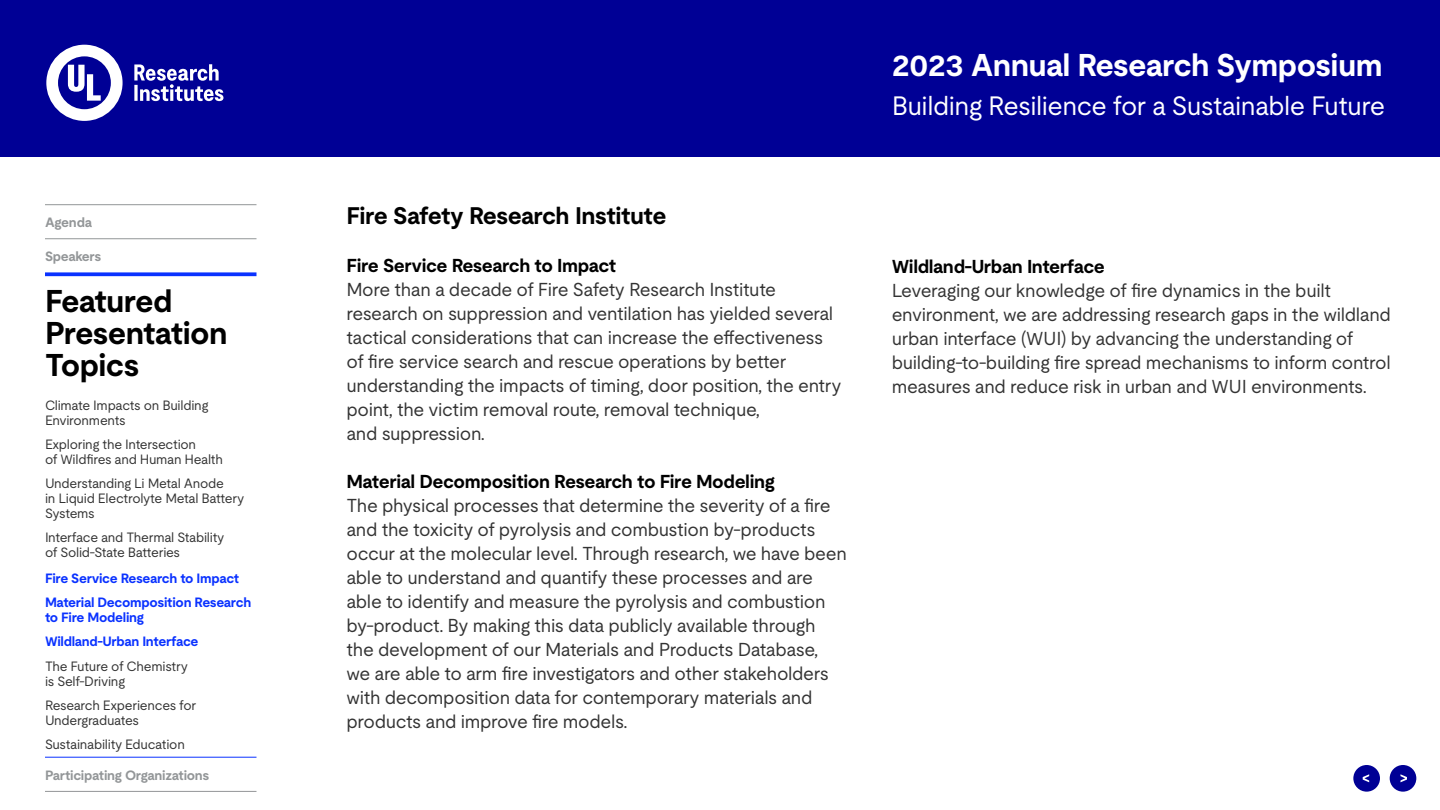
<style>
.page{position:relative;width:1440px;height:810px;background:#fff}
.page>*{position:absolute;margin:0;border:0;box-sizing:border-box;transform-origin:0 0}
.t1{font:700 31.5px "UL Moderat";letter-spacing:-.02em;color:#fff}
.t2{font:700 31.5px/32px "UL Moderat";letter-spacing:-.02em;color:#000}
.t3{font:26.55px "UL Moderat";letter-spacing:-.02em;color:#fff}
.t4{font:700 24px "UL Moderat";letter-spacing:-.025em;color:#000}
.t5{font:18.75px/24px "UL Moderat";letter-spacing:-.02em;color:#333}
.t6{font:700 18.75px "UL Moderat";letter-spacing:-.02em;color:#000}
.t7{font:13.5px/15px "UL Moderat";letter-spacing:-.02em;color:#333}
.t8{font:700 13.5px/15px "UL Moderat";letter-spacing:-.02em;color:#0a32ff}
.t9{font:700 13.5px "UL Moderat";letter-spacing:-.02em;color:#939698}
</style>
<div class="page">
<div style="left:0;top:0;width:1440px;height:157px;background:#000095"></div>
<svg style="left:46px;top:45px;width:177px;height:76px"></svg>
<svg style="left:45px;top:272px;width:211px;height:4px"></svg>
<hr style="left:45px;top:757px;width:211px;height:1px;background:#0a32ff">
<hr style="left:45px;top:239px;width:211px;height:1px;background:#939698">
<hr style="left:45px;top:205px;width:211px;height:1px;background:#939698">
<hr style="left:45px;top:791px;width:211px;height:1px;background:#939698">
<div style="left:1390px;top:765px;width:26px;height:27px;background:#000095;border-radius:50%"></div>
<svg style="left:1400px;top:774px;width:7px;height:8px"></svg>
<div style="left:1353px;top:765px;width:27px;height:27px;background:#000095;border-radius:50%"></div>
<svg style="left:1363px;top:774px;width:6px;height:8px"></svg>
<p class="t9" style="left:45px;top:212px;width:48px">Agenda</p>
<p class="t9" style="left:45px;top:246px;width:58px">Speakers</p>
<p class="t2" style="left:45px;top:285px;width:184px">Featured<br>Presentation<br>Topics</p>
<p class="t7" style="left:45px;top:397px;width:165px">Climate Impacts on Building<br>Environments</p>
<p class="t7" style="left:45px;top:436px;width:180px">Exploring the Intersection<br>of Wildfires and Human Health</p>
<p class="t7" style="left:45px;top:475px;width:201px">Understanding Li Metal Anode<br>in Liquid Electrolyte Metal Battery<br>Systems</p>
<p class="t7" style="left:45px;top:529px;width:181px">Interface and Thermal Stability of Solid-State Batteries</p>
<p class="t8" style="left:45px;top:570px;width:196px">Fire Service Research to Impact</p>
<p class="t8" style="left:45px;top:594px;width:208px">Material Decomposition Research to Fire Modeling</p>
<p class="t8" style="left:45px;top:633px;width:155px">Wildland-Urban Interface</p>
<p class="t7" style="left:45px;top:659px;width:144px">The Future of Chemistry is Self-Driving</p>
<p class="t7" style="left:45px;top:698px;width:153px">Research Experiences for<br>Undergraduates</p>
<p class="t7" style="left:45px;top:737px;width:141px">Sustainability Education</p>
<p class="t9" style="left:45px;top:764px;width:166px">Participating Organizations</p>
<p class="t4" style="left:346px;top:196px;width:321px">Fire Safety Research Institute</p>
<p class="t6" style="left:346px;top:250px;width:271px">Fire Service Research to Impact</p>
<p class="t5" style="left:346px;top:276px;width:496px">More than a decade of Fire Safety Research Institute research on suppression and ventilation has yielded several tactical considerations that can increase the effectiveness of fire service search and rescue operations by better understanding the impacts of timing, door position, the entry point, the victim removal route, removal technique,<br>and suppression.</p>
<p class="t6" style="left:346px;top:466px;width:430px">Material Decomposition Research to Fire Modeling</p>
<p class="t5" style="left:346px;top:492px;width:502px">The physical processes that determine the severity of a fire and the toxicity of pyrolysis and combustion by-products occur at the molecular level. Through research, we have been able to understand and quantify these processes and are able to identify and measure the pyrolysis and combustion by-product. By making this data publicly available through the development of our Materials and Products Database, we are able to arm fire investigators and other stakeholders with decomposition data for contemporary materials and products and improve fire models.</p>
<p class="t1" style="left:892px;top:40px;width:492px">2023 Annual Research Symposium</p>
<p class="t3" style="left:892px;top:85px;width:495px">Building Resilience for a Sustainable Future</p>
<p class="t6" style="left:892px;top:251px;width:215px">Wildland-Urban Interface</p>
<p class="t5" style="left:892px;top:278px;width:501px">Leveraging our knowledge of fire dynamics in the built environment, we are addressing research gaps in the wildland urban interface (WUI) by advancing the understanding of building-to-building fire spread mechanisms to inform control measures and reduce risk in urban and WUI environments.</p>
</div>
